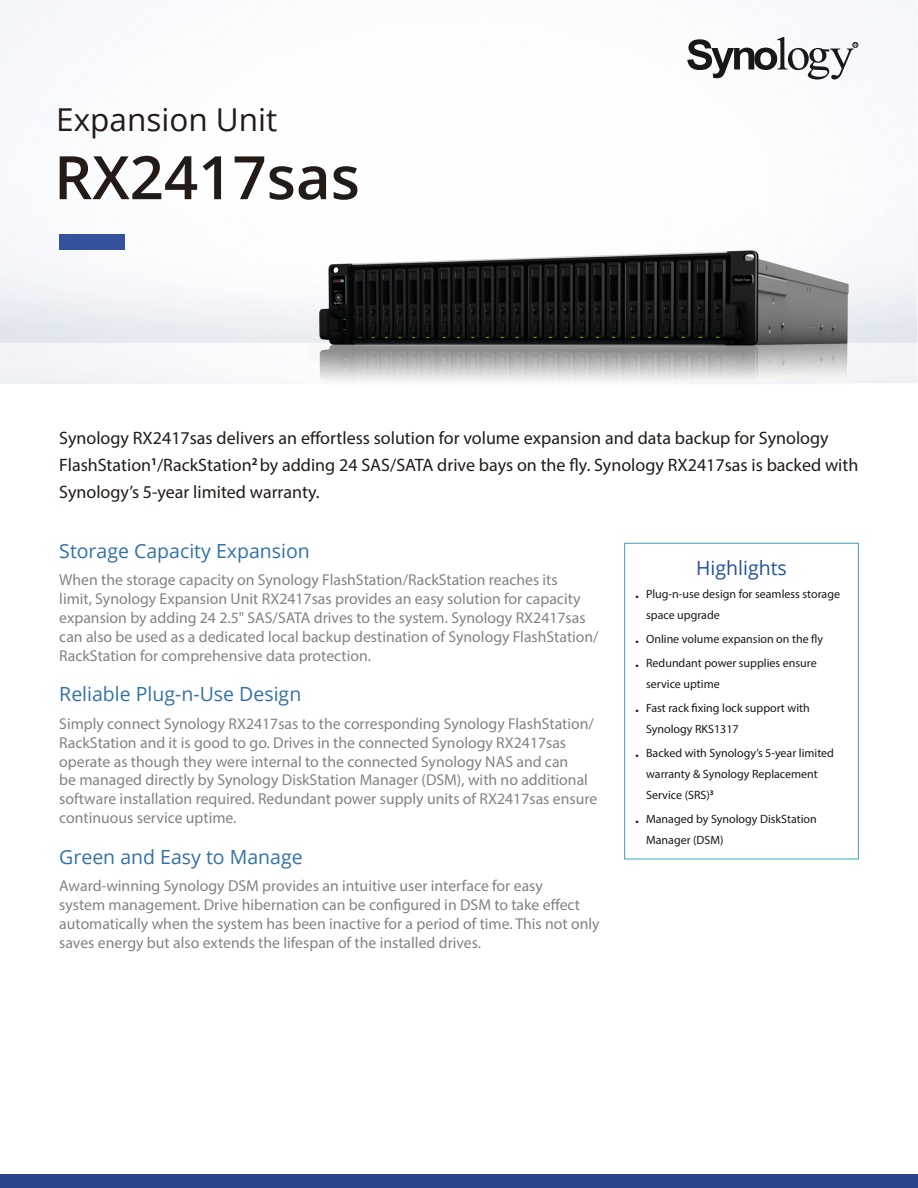
<style>
.page{position:relative;width:918px;height:1188px;background:#fff}
.page>*{position:absolute;margin:0;border:0;box-sizing:border-box;transform-origin:0 0}
.Model_Name{font:600 60px "Open Sans";color:#221b17}
.Product_Type{font:31.5px "Open Sans";color:#221b17}
.Chapter_Title_1{font:19.5px "Open Sans";color:#3271a7}
.Selling_Title{font:19.5px "Open Sans";color:#22519f}
.Introduction{font:18px/27px "Myriad Pro";color:#221b17}
.Body_Content{font:15.75px/18.9px "Myriad Pro";color:#848183}
.t1{font:12px/21px "Myriad Pro";color:#171818}
</style>
<div class="page">
<div style="left:0;top:1174px;width:918px;height:14px;background:#29448a"></div>
<svg style="left:687px;top:37px;width:171px;height:43px"></svg>
<div style="left:59px;top:234px;width:66px;height:16px;background:#34519b"></div>
<div style="left:624px;top:543px;width:235px;height:316px;border:1px solid #409fbc"></div>
<img style="left:310px;top:240px;width:549px;height:144px">
<p class="Product_Type" style="left:56px;top:98px;width:223px">Expansion Unit</p>
<p class="Model_Name" style="left:54px;top:136px;width:307px">RX2417sas</p>
<p class="Introduction" style="left:59px;top:424px;width:801px">Synology RX2417sas delivers an effortless solution for volume expansion and data backup for Synology<br>FlashStation<sup>1</sup>/RackStation<sup>2</sup> by adding 24 SAS/SATA drive bays on the fly. Synology RX2417sas is backed with<br>Synology’s 5-year limited warranty.</p>
<p class="Chapter_Title_1" style="left:59px;top:538px;width:252px">Storage Capacity Expansion</p>
<p class="Body_Content" style="left:59px;top:570px;width:541px">When the storage capacity on Synology FlashStation/RackStation reaches its<br>limit, Synology Expansion Unit RX2417sas provides an easy solution for capacity expansion by adding 24 2.5" SAS/SATA drives to the system. Synology RX2417sas can also be used as a dedicated local backup destination of Synology FlashStation/ RackStation for comprehensive data protection.</p>
<p class="Chapter_Title_1" style="left:59px;top:681px;width:244px">Reliable Plug-n-Use Design</p>
<p class="Body_Content" style="left:59px;top:714px;width:539px">Simply connect Synology RX2417sas to the corresponding Synology FlashStation/ RackStation and it is good to go. Drives in the connected Synology RX2417sas operate as though they were internal to the connected Synology NAS and can<br>be managed directly by Synology DiskStation Manager (DSM), with no additional software installation required. Redundant power supply units of RX2417sas ensure continuous service uptime.</p>
<p class="Chapter_Title_1" style="left:59px;top:843px;width:245px">Green and Easy to Manage</p>
<p class="Body_Content" style="left:59px;top:876px;width:542px">Award-winning Synology DSM provides an intuitive user interface for easy<br>system management. Drive hibernation can be configured in DSM to take effect automatically when the system has been inactive for a period of time. This not only saves energy but also extends the lifespan of the installed drives.</p>
<p class="Selling_Title" style="left:696px;top:554px;width:92px">Highlights</p>
<p class="t1" style="left:646px;top:583px;width:196px;text-indent:-11px">• Plug-n-use design for seamless storage space upgrade</p>
<p class="t1" style="left:635px;top:628px;width:189px">• Online volume expansion on the fly</p>
<p class="t1" style="left:646px;top:652px;width:172px;text-indent:-11px">• Redundant power supplies ensure service uptime</p>
<p class="t1" style="left:646px;top:697px;width:165px;text-indent:-11px">• Fast rack fixing lock support with<br>Synology RKS1317</p>
<p class="t1" style="left:646px;top:742px;width:189px;text-indent:-11px">• Backed with Synology’s 5-year limited warranty &amp; Synology Replacement<br>Service (SRS)<sup>3</sup></p>
<p class="t1" style="left:646px;top:808px;width:172px;text-indent:-11px">• Managed by Synology DiskStation<br>Manager (DSM)</p>
</div>
